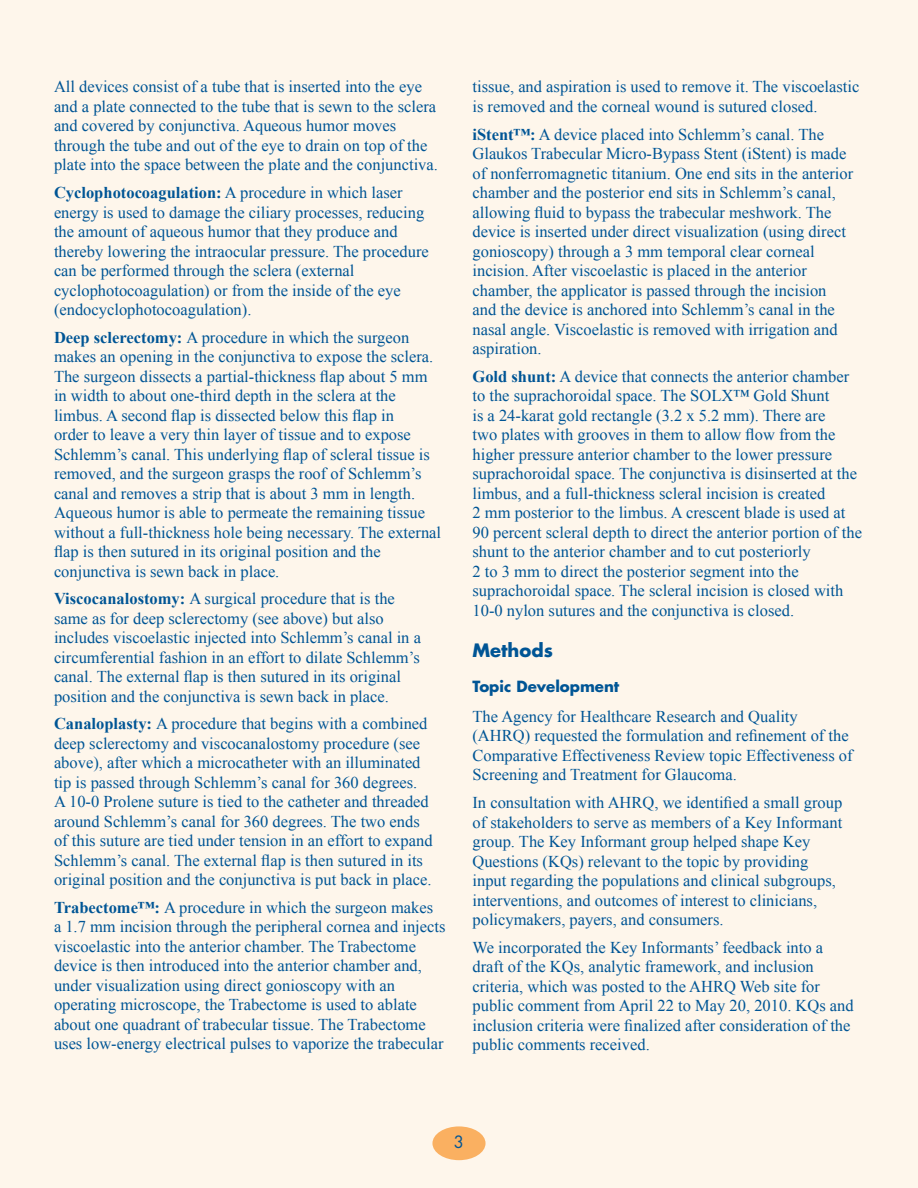
<style>
.page{position:relative;width:918px;height:1188px;background:#fef6eb}
.page>*{position:absolute;margin:0;border:0;box-sizing:border-box;transform-origin:0 0}
.Head_Level_1{font:700 18px "Futura Std";color:#005595}
.Text{font:16.5px/19.5px "Times New Roman";color:#005595}
.t1{font:16.5px "Futura Std";color:#005595}
.Head_Level_2{font:700 15px "Futura Std";color:#005595}
.s1{font-weight:700}
</style>
<div class="page">
<div style="left:432px;top:1126px;width:54px;height:34px;background:#fab061;border-radius:50%"></div>
<p class="Text" style="left:54px;top:77px;width:386px">All devices consist of a tube that is inserted into the eye and a plate connected to the tube that is sewn to the sclera and covered by conjunctiva. Aqueous humor moves through the tube and out of the eye to drain on top of the plate into the space between the plate and the conjunctiva.</p>
<p class="Text" style="left:54px;top:183px;width:376px"><span class="s1">Cyclophotocoagulation:</span> A procedure in which laser energy is used to damage the ciliary processes, reducing the amount of aqueous humor that they produce and thereby lowering the intraocular pressure. The procedure can be performed through the sclera (external cyclophotocoagulation) or from the inside of the eye (endocyclophotocoagulation).</p>
<p class="Text" style="left:54px;top:327px;width:389px"><span class="s1">Deep sclerectomy:</span> A procedure in which the surgeon makes an opening in the conjunctiva to expose the sclera.<br>The surgeon dissects a partial-thickness flap about 5 mm in width to about one-third depth in the sclera at the limbus. A second flap is dissected below this flap in<br>order to leave a very thin layer of tissue and to expose Schlemm’s canal. This underlying flap of scleral tissue is removed, and the surgeon grasps the roof of Schlemm’s canal and removes a strip that is about 3 mm in length.<br>Aqueous humor is able to permeate the remaining tissue without a full-thickness hole being necessary. The external flap is then sutured in its original position and the conjunctiva is sewn back in place.</p>
<p class="Text" style="left:54px;top:589px;width:369px"><span class="s1">Viscocanalostomy:</span> A surgical procedure that is the same as for deep sclerectomy (see above) but also includes viscoelastic injected into Schlemm’s canal in a circumferential fashion in an effort to dilate Schlemm’s canal. The external flap is then sutured in its original position and the conjunctiva is sewn back in place.</p>
<p class="Text" style="left:54px;top:714px;width:380px"><span class="s1">Canaloplasty:</span> A procedure that begins with a combined deep sclerectomy and viscocanalostomy procedure (see above), after which a microcatheter with an illuminated tip is passed through Schlemm’s canal for 360 degrees.<br>A 10-0 Prolene suture is tied to the catheter and threaded around Schlemm’s canal for 360 degrees. The two ends of this suture are tied under tension in an effort to expand Schlemm’s canal. The external flap is then sutured in its original position and the conjunctiva is put back in place.</p>
<p class="Text" style="left:54px;top:897px;width:393px"><span class="s1">Trabectome™:</span> A procedure in which the surgeon makes<br>a 1.7 mm incision through the peripheral cornea and injects viscoelastic into the anterior chamber. The Trabectome device is then introduced into the anterior chamber and, under visualization using direct gonioscopy with an operating microscope, the Trabectome is used to ablate about one quadrant of trabecular tissue. The Trabectome uses low-energy electrical pulses to vaporize the trabecular</p>
<p class="Text" style="left:472px;top:77px;width:388px">tissue, and aspiration is used to remove it. The viscoelastic is removed and the corneal wound is sutured closed.</p>
<p class="Text" style="left:472px;top:124px;width:382px"><span class="s1">iStent™:</span> A device placed into Schlemm’s canal. The Glaukos Trabecular Micro-Bypass Stent (iStent) is made of nonferromagnetic titanium. One end sits in the anterior chamber and the posterior end sits in Schlemm’s canal, allowing fluid to bypass the trabecular meshwork. The device is inserted under direct visualization (using direct gonioscopy) through a 3 mm temporal clear corneal incision. After viscoelastic is placed in the anterior chamber, the applicator is passed through the incision and the device is anchored into Schlemm’s canal in the nasal angle. Viscoelastic is removed with irrigation and aspiration.</p>
<p class="Text" style="left:472px;top:366px;width:391px"><span class="s1">Gold shunt:</span> A device that connects the anterior chamber to the suprachoroidal space. The SOLX™ Gold Shunt<br>is a 24-karat gold rectangle (3.2 x 5.2 mm). There are<br>two plates with grooves in them to allow flow from the higher pressure anterior chamber to the lower pressure suprachoroidal space. The conjunctiva is disinserted at the limbus, and a full-thickness scleral incision is created<br>2 mm posterior to the limbus. A crescent blade is used at 90 percent scleral depth to direct the anterior portion of the shunt to the anterior chamber and to cut posteriorly<br>2 to 3 mm to direct the posterior segment into the suprachoroidal space. The scleral incision is closed with 10-0 nylon sutures and the conjunctiva is closed.</p>
<p class="Head_Level_1" style="left:472px;top:638px;width:82px">Methods</p>
<p class="Head_Level_2" style="left:472px;top:676px;width:148px">Topic Development</p>
<p class="Text" style="left:472px;top:706px;width:382px">The Agency for Healthcare Research and Quality (AHRQ) requested the formulation and refinement of the Comparative Effectiveness Review topic Effectiveness of Screening and Treatment for Glaucoma.</p>
<p class="Text" style="left:472px;top:793px;width:371px">In consultation with AHRQ, we identified a small group of stakeholders to serve as members of a Key Informant group. The Key Informant group helped shape Key Questions (KQs) relevant to the topic by providing input regarding the populations and clinical subgroups, interventions, and outcomes of interest to clinicians, policymakers, payers, and consumers.</p>
<p class="Text" style="left:472px;top:937px;width:383px">We incorporated the Key Informants’ feedback into a draft of the KQs, analytic framework, and inclusion criteria, which was posted to the AHRQ Web site for public comment from April 22 to May 20, 2010. KQs and inclusion criteria were finalized after consideration of the public comments received.</p>
<p class="t1" style="left:454px;top:1131px;width:12px">3</p>
</div>
